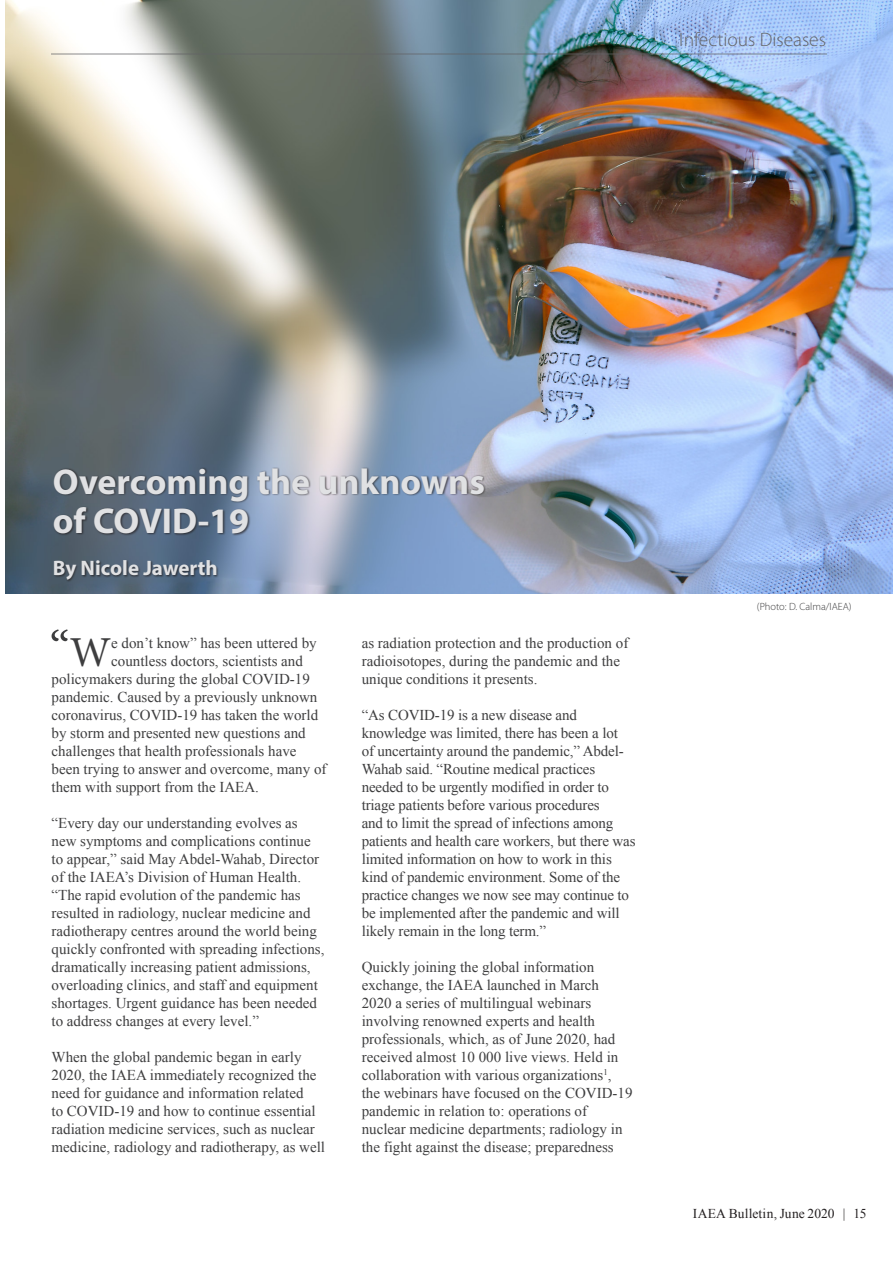
<style>
.page{position:relative;width:893px;height:1263px;background:#fff}
.page>*{position:absolute;margin:0;border:0;box-sizing:border-box;transform-origin:0 0}
.Frist_Para{font:51.3px "Minion Pro";color:#3e3e3f}
.Story_Title{font:700 36px/39px "Myriad Pro";color:#e0e1e3}
.Author-top{font:700 21px "Myriad Pro";color:#e0e1e3}
.t1{font:300 19.5px "Myriad Pro";color:#636366}
.Body_Text{font:15px/18px "Times New Roman";color:#3e3e3f}
.Frist_Para-2{font:15px "Times New Roman";color:#3e3e3f}
.t2{font:13.5px "Times New Roman";letter-spacing:.01em;color:#231f20}
.Photo_credit{font:300 10.5px "Myriad Pro";color:#3e3e3f}
.s1{font-size:42.75px}
</style>
<div class="page">
<img style="left:5px;top:0;width:888px;height:594px">
<div style="left:53px;top:467px;width:433px;height:115px;background:#231f20;opacity:.75"></div>
<hr style="left:51px;top:54px;width:776px;height:1px;background:#636366">
<h3 class="t1" style="left:679px;top:29px;width:148px">Infectious Diseases</h3>
<p class="Story_Title" style="left:53px;top:461px;width:434px">Overcoming the unknowns of COVID-19</p>
<p class="Author-top" style="left:53px;top:554px;width:167px">By Nicole Jawerth</p>
<p class="Frist_Para" style="left:49px;top:615px;width:63px">“<span class="s1">W</span></p>
<p class="Frist_Para-2" style="left:111px;top:633px;width:207px">e don’t know” has been uttered by</p>
<p class="Frist_Para-2" style="left:111px;top:651px;width:193px">countless doctors, scientists and</p>
<p class="Frist_Para-2" style="left:52px;top:669px;width:260px">policymakers during the global COVID-19</p>
<p class="Frist_Para-2" style="left:52px;top:687px;width:267px">pandemic. Caused by a previously unknown</p>
<p class="Frist_Para-2" style="left:52px;top:705px;width:268px">coronavirus, COVID-19 has taken the world</p>
<p class="Frist_Para-2" style="left:52px;top:723px;width:256px">by storm and presented new questions and</p>
<p class="Frist_Para-2" style="left:52px;top:741px;width:246px">challenges that health professionals have</p>
<p class="Frist_Para-2" style="left:52px;top:759px;width:276px">been trying to answer and overcome, many of</p>
<p class="Frist_Para-2" style="left:52px;top:777px;width:209px">them with support from the IAEA.</p>
<p class="Body_Text" style="left:52px;top:814px;width:274px">“Every day our understanding evolves as new symptoms and complications continue to appear,” said May Abdel-Wahab, Director of the IAEA’s Division of Human Health. “The rapid evolution of the pandemic has resulted in radiology, nuclear medicine and radiotherapy centres around the world being quickly confronted with spreading infections, dramatically increasing patient admissions, overloading clinics, and staff and equipment shortages. Urgent guidance has been needed to address changes at every level.”</p>
<p class="Body_Text" style="left:52px;top:1048px;width:275px">When the global pandemic began in early 2020, the IAEA immediately recognized the need for guidance and information related<br>to COVID-19 and how to continue essential radiation medicine services, such as nuclear medicine, radiology and radiotherapy, as well</p>
<p class="Body_Text" style="left:362px;top:634px;width:268px">as radiation protection and the production of radioisotopes, during the pandemic and the unique conditions it presents.</p>
<p class="Body_Text" style="left:362px;top:706px;width:275px">“As COVID-19 is a new disease and knowledge was limited, there has been a lot<br>of uncertainty around the pandemic,” Abdel-Wahab said. “Routine medical practices needed to be urgently modified in order to triage patients before various procedures<br>and to limit the spread of infections among patients and health care workers, but there was limited information on how to work in this kind of pandemic environment. Some of the practice changes we now see may continue to be implemented after the pandemic and will likely remain in the long term.”</p>
<p class="Body_Text" style="left:362px;top:958px;width:272px">Quickly joining the global information exchange, the IAEA launched in March 2020 a series of multilingual webinars involving renowned experts and health professionals, which, as of June 2020, had received almost 10 000 live views. Held in collaboration with various organizations<sup>1</sup>, the webinars have focused on the COVID-19 pandemic in relation to: operations of nuclear medicine departments; radiology in the fight against the disease; preparedness</p>
<p class="Photo_credit" style="left:757px;top:600px;width:96px">(Photo: D. Calma/IAEA)</p>
<p class="t2" style="left:693px;top:1205px;width:175px">IAEA Bulletin, June 2020 | 15</p>
</div>
